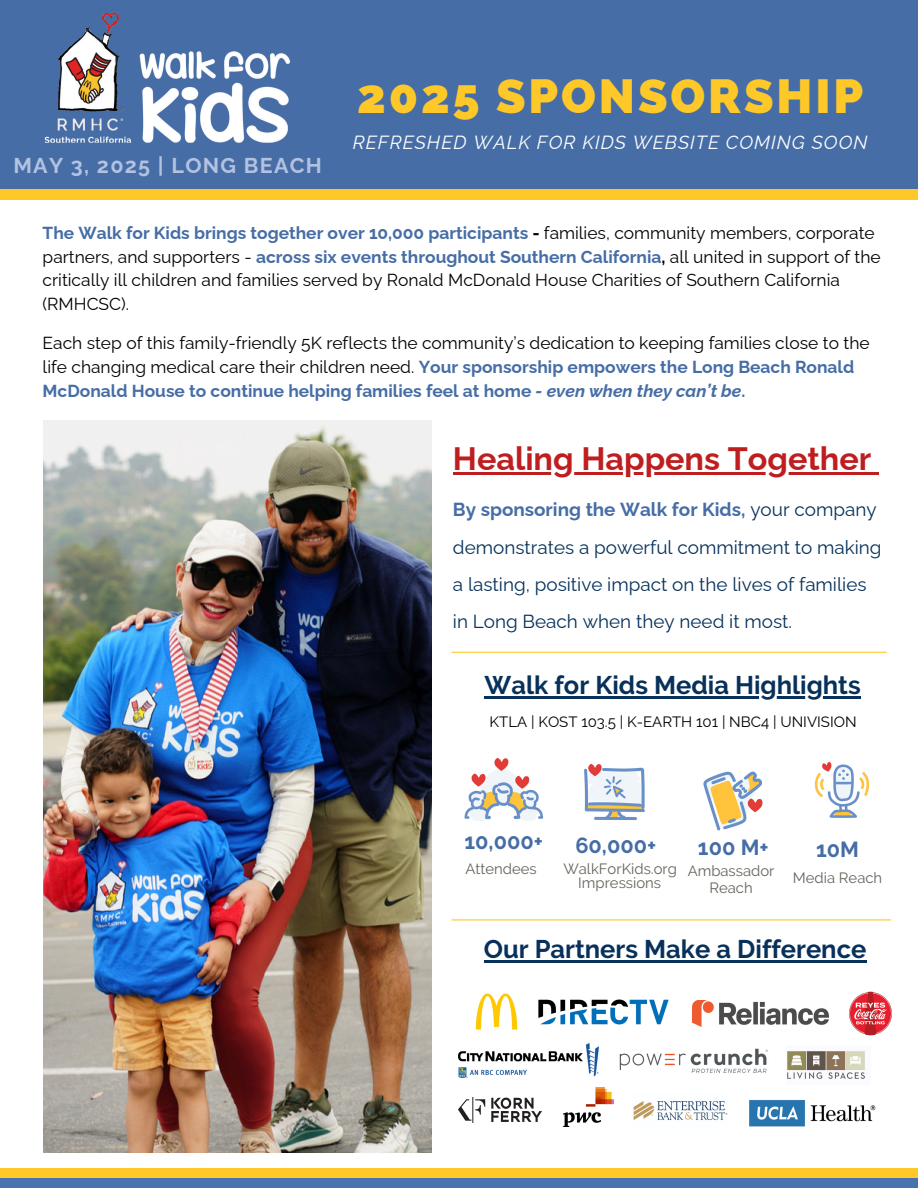
<style>
.page{position:relative;width:918px;height:1188px;background:#fff}
.page>*{position:absolute;margin:0;border:0;box-sizing:border-box;transform-origin:0 0}
.t1{font:800 48px "Raleway";letter-spacing:.06em;color:#ffc829}
.t2{font:700 32.4px "Raleway";color:#bf1e20}
.t3{font:700 25.5px "Raleway";color:#07315b}
.t4{font:700 21.75px "Raleway";color:#466da6}
.t5{font:700 21.45px "Raleway";letter-spacing:.06em;color:#b2c2e0}
.t6{font:italic 19.05px "Raleway";letter-spacing:.055em;color:#fff}
.t7{font:18.9px/37.2px "Raleway";color:#07315b}
.t8{font:17.4px/23.7px "Raleway";color:#000}
.t9{font:15px "Raleway";color:#000}
.t10{font:14.85px/17.2px "Raleway";color:#68645d;text-align:center}
.s1{font-weight:700;color:#466da6}
.s2{font-weight:700}
.s3{font-weight:700;font-style:italic;color:#466da6}
</style>
<div class="page">
<div style="left:0;top:0;width:918px;height:194px;background:#466da6"></div>
<div style="left:0;top:189px;width:918px;height:10px;background:#ffc829"></div>
<div style="left:0;top:1168px;width:918px;height:10px;background:#ffc829"></div>
<div style="left:0;top:1179px;width:918px;height:9px;background:#4872ae"></div>
<img style="left:139px;top:51px;width:152px;height:92px">
<img style="left:44px;top:115px;width:100px;height:28px">
<img style="left:57px;top:12px;width:67px;height:100px">
<img style="left:464px;top:758px;width:80px;height:63px">
<img style="left:584px;top:764px;width:61px;height:57px">
<hr style="left:452px;top:652px;width:435px;height:1px;background:#ffc829">
<img style="left:703px;top:771px;width:60px;height:60px">
<img style="left:814px;top:762px;width:56px;height:56px">
<hr style="left:485px;top:696px;width:376px;height:3px;background:#07315b">
<hr style="left:452px;top:919px;width:439px;height:1px;background:#ffc829">
<img style="left:692px;top:1001px;width:136px;height:26px">
<img style="left:458px;top:1049px;width:141px;height:28px">
<img style="left:787px;top:1051px;width:78px;height:28px">
<img style="left:619px;top:1048px;width:149px;height:25px">
<img style="left:749px;top:1100px;width:127px;height:27px">
<img style="left:849px;top:991px;width:43px;height:45px">
<img style="left:633px;top:1101px;width:95px;height:20px">
<img style="left:458px;top:1098px;width:84px;height:25px">
<img style="left:539px;top:999px;width:129px;height:50px">
<img style="left:475px;top:993px;width:43px;height:37px">
<img style="left:564px;top:1088px;width:49px;height:38px">
<hr style="left:484px;top:961px;width:382px;height:2px;background:#07315b">
<img style="left:44px;top:421px;width:388px;height:732px">
<hr style="left:453px;top:473px;width:418px;height:2px;background:#bf1e20">
<svg style="left:871px;top:473px;width:8px;height:2px"></svg>
<p class="t5" style="left:13px;top:152px;width:310px">MAY 3, 2025 | LONG BEACH</p>
<p class="t1" style="left:357px;top:68px;width:508px">2025 SPONSORSHIP</p>
<p class="t6" style="left:353px;top:131px;width:516px">REFRESHED WALK FOR KIDS WEBSITE COMING SOON</p>
<h1 class="t8" style="left:43px;top:221px;width:840px"><span class="s1">The Walk for Kids brings together over 10,000 participants</span> <span class="s2">-</span> families, community members, corporate partners, and supporters - <span class="s1">across six events throughout Southern California</span><span class="s2">,</span> all united in support of the critically ill children and families served by Ronald McDonald House Charities of Southern California (RMHCSC).</h1>
<h5 class="t8" style="left:43px;top:331px;width:829px">Each step of this family-friendly 5K reflects the community’s dedication to keeping families close to the life changing medical care their children need. <span class="s1">Your sponsorship empowers the Long Beach Ronald<br>McDonald House to continue helping families feel at home</span> <span class="s3">- even when they can’t be</span><span class="s1">.</span></h5>
<p class="t2" style="left:453px;top:440px;width:420px">Healing Happens Together</p>
<p class="t7" style="left:453px;top:491px;width:430px"><span class="s1">By sponsoring the Walk for Kids,</span> your company demonstrates a powerful commitment to making a lasting, positive impact on the lives of families in Long Beach when they need it most.</p>
<p class="t3" style="left:485px;top:670px;width:378px">Walk for Kids Media Highlights</p>
<p class="t9" style="left:490px;top:713px;width:368px">KTLA | KOST 103.5 | K-EARTH 101 | NBC4 | UNIVISION</p>
<h6 class="t4" style="left:465px;top:829px;width:80px">10,000+</h6>
<p class="t10" style="left:466px;top:860px;width:73px">Attendees</p>
<h6 class="t4" style="left:575px;top:833px;width:82px">60,000+</h6>
<h2 class="t10" style="left:563px;top:860px;width:115px">WalkForKids.org</h2>
<p class="t10" style="left:578px;top:874px;width:84px">Impressions</p>
<h4 class="t4" style="left:698px;top:835px;width:72px">100 M+</h4>
<h4 class="t10" style="left:688px;top:862px;width:88px">Ambassador<br>Reach</h4>
<h3 class="t4" style="left:816px;top:836px;width:44px">10M</h3>
<h3 class="t10" style="left:793px;top:869px;width:91px">Media Reach</h3>
<p class="t3" style="left:484px;top:934px;width:384px">Our Partners Make a Difference</p>
</div>
